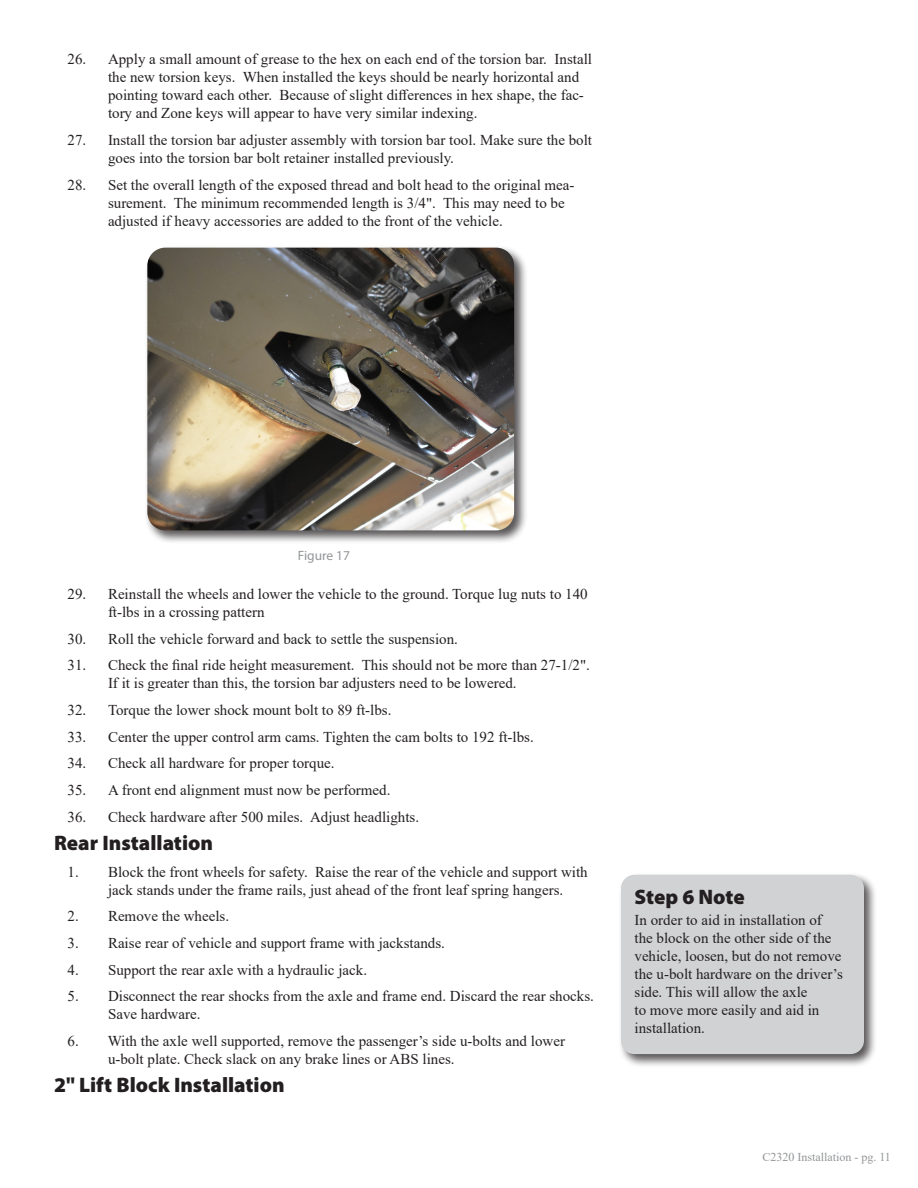
<style>
.page{position:relative;width:918px;height:1188px;background:#fff}
.page>*{position:absolute;margin:0;border:0;box-sizing:border-box;transform-origin:0 0}
.Headline{font:900 21px "Myriad Pro";color:#231f20}
.Headline-2{font:15px/18px "Times New Roman";color:#231f20}
.t1{font:13.5px "Myriad Pro";color:#939598}
.t2{font:12px "Times New Roman";color:#939598}
</style>
<div class="page">
<div style="left:145px;top:245px;width:383px;height:299px;background:#231f20;opacity:.75"></div>
<img style="left:147px;top:248px;width:367px;height:282px">
<div style="left:618px;top:872px;width:260px;height:196px;background:#231f20;opacity:.75"></div>
<div style="left:621px;top:875px;width:243px;height:179px;background:#d1d2d4;border-radius:14px"></div>
<p class="Headline-2" style="left:108px;top:50px;width:486px;text-indent:-40px">26. Apply a small amount of grease to the hex on each end of the torsion bar. Install the new torsion keys. When installed the keys should be nearly horizontal and pointing toward each other. Because of slight differences in hex shape, the fac&shy;tory and Zone keys will appear to have very similar indexing.</p>
<p class="Headline-2" style="left:108px;top:131px;width:486px;text-indent:-40px">27. Install the torsion bar adjuster assembly with torsion bar tool. Make sure the bolt goes into the torsion bar bolt retainer installed previously.</p>
<p class="Headline-2" style="left:108px;top:175px;width:468px;text-indent:-40px">28. Set the overall length of the exposed thread and bolt head to the original mea&shy;surement. The minimum recommended length is 3/4". This may need to be adjusted if heavy accessories are added to the front of the vehicle.</p>
<p class="t1" style="left:298px;top:547px;width:54px">Figure 17</p>
<p class="Headline-2" style="left:108px;top:585px;width:481px;text-indent:-40px">29. Reinstall the wheels and lower the vehicle to the ground. Torque lug nuts to 140 ft-lbs in a crossing pattern</p>
<p class="Headline-2" style="left:68px;top:629px;width:392px">30. Roll the vehicle forward and back to settle the suspension.</p>
<p class="Headline-2" style="left:108px;top:656px;width:484px;text-indent:-40px">31. Check the final ride height measurement. This should not be more than 27-1/2".<br>If it is greater than this, the torsion bar adjusters need to be lowered.</p>
<p class="Headline-2" style="left:68px;top:701px;width:326px">32. Torque the lower shock mount bolt to 89 ft-lbs.</p>
<p class="Headline-2" style="left:68px;top:727px;width:468px">33. Center the upper control arm cams. Tighten the cam bolts to 192 ft-lbs.</p>
<p class="Headline-2" style="left:68px;top:754px;width:269px">34. Check all hardware for proper torque.</p>
<p class="Headline-2" style="left:68px;top:781px;width:324px">35. A front end alignment must now be performed.</p>
<p class="Headline-2" style="left:68px;top:807px;width:353px">36. Check hardware after 500 miles. Adjust headlights.</p>
<p class="Headline" style="left:54px;top:831px;width:161px">Rear Installation</p>
<p class="Headline-2" style="left:108px;top:862px;width:481px;text-indent:-40px">1. Block the front wheels for safety. Raise the rear of the vehicle and support with jack stands under the frame rails, just ahead of the front leaf spring hangers.</p>
<p class="Headline-2" style="left:68px;top:907px;width:163px">2. Remove the wheels.</p>
<p class="Headline-2" style="left:68px;top:934px;width:379px">3. Raise rear of vehicle and support frame with jackstands.</p>
<p class="Headline-2" style="left:68px;top:960px;width:301px">4. Support the rear axle with a hydraulic jack.</p>
<p class="Headline-2" style="left:108px;top:987px;width:488px;text-indent:-40px">5. Disconnect the rear shocks from the axle and frame end. Discard the rear shocks.<br>Save hardware.</p>
<p class="Headline-2" style="left:108px;top:1031px;width:459px;text-indent:-40px">6. With the axle well supported, remove the passenger’s side u-bolts and lower u-bolt plate. Check slack on any brake lines or ABS lines.</p>
<p class="Headline" style="left:54px;top:1073px;width:232px">2" Lift Block Installation</p>
<p class="Headline" style="left:634px;top:885px;width:112px">Step 6 Note</p>
<p class="Headline-2" style="left:634px;top:911px;width:210px">In order to aid in installation of the block on the other side of the vehicle, loosen, but do not remove the u-bolt hardware on the driver’s side. This will allow the axle<br>to move more easily and aid in installation.</p>
<p class="t2" style="left:762px;top:1149px;width:130px">C2320 Installation - pg. 11</p>
</div>
